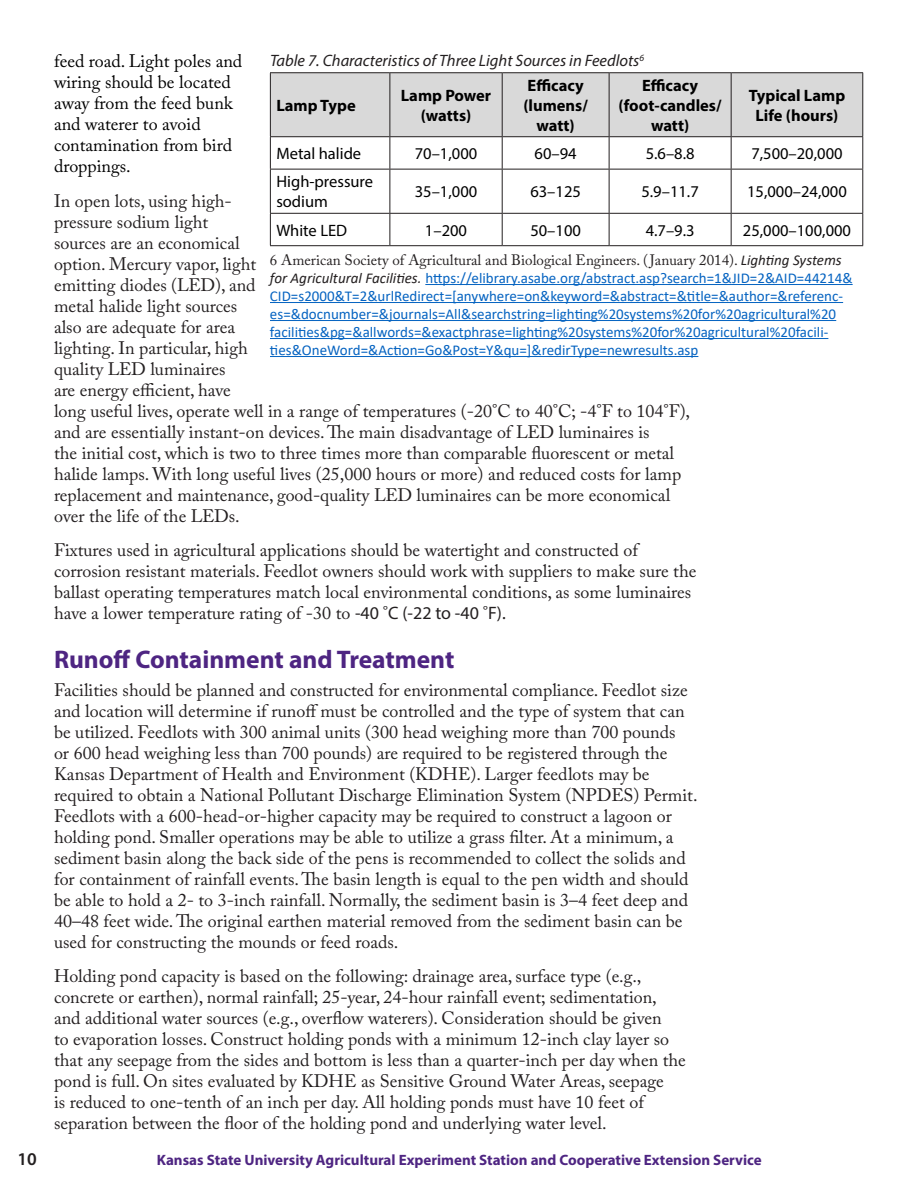
<style>
.page{position:relative;width:918px;height:1188px;background:#fff}
.page>*{position:absolute;margin:0;border:0;box-sizing:border-box;transform-origin:0 0}
.Header_1{font:700 25.5px "Myriad Pro";color:#4e2582}
.Body_text{font:18px/21px "Adobe Caslon Pro";color:#231f20}
.Body_text-2{font:18px/21px "Adobe Caslon Pro";color:#000}
.t1{font:600 18px "Myriad Pro";color:#231f20}
.t2{font:16.5px/19.8px "Myriad Pro";color:#000}
.t3{font:700 16.5px/19.8px "Myriad Pro";color:#000;text-align:center}
.table_heading{font:italic 16.5px "Myriad Pro";color:#231f20}
.footnote_text{font:15px/18px "Calibri";color:#0563c1}
.t4{font:700 15px "Myriad Pro";color:#4e2582}
.s1{font-family:"Myriad Pro"}
.s2{font-family:"Adobe Caslon Pro";color:#231f20}
.s3{font-style:italic;color:#231f20}
</style>
<div class="page">
<hr style="left:425px;top:284px;width:428px;height:1px;background:#0563c1">
<hr style="left:270px;top:302px;width:573px;height:1px;background:#0563c1">
<hr style="left:270px;top:320px;width:566px;height:1px;background:#0563c1">
<hr style="left:270px;top:338px;width:558px;height:1px;background:#0563c1">
<hr style="left:270px;top:356px;width:428px;height:1px;background:#0563c1">
<div style="left:271px;top:73px;width:591px;height:63px;background:#d9d9d9"></div>
<hr style="left:270px;top:72px;width:120px;height:1px;background:#231f20">
<hr style="left:270px;top:73px;width:1px;height:63px;background:#231f20">
<hr style="left:390px;top:72px;width:112px;height:1px;background:#231f20">
<hr style="left:390px;top:73px;width:1px;height:63px;background:#231f20">
<hr style="left:502px;top:72px;width:107px;height:1px;background:#231f20">
<hr style="left:502px;top:73px;width:1px;height:63px;background:#231f20">
<hr style="left:609px;top:72px;width:122px;height:1px;background:#231f20">
<hr style="left:609px;top:73px;width:1px;height:63px;background:#231f20">
<hr style="left:731px;top:72px;width:132px;height:1px;background:#231f20">
<hr style="left:731px;top:73px;width:1px;height:63px;background:#231f20">
<hr style="left:862px;top:73px;width:1px;height:63px;background:#231f20">
<hr style="left:270px;top:136px;width:120px;height:1px;background:#231f20">
<hr style="left:270px;top:137px;width:1px;height:32px;background:#231f20">
<hr style="left:390px;top:136px;width:112px;height:1px;background:#231f20">
<hr style="left:390px;top:137px;width:1px;height:32px;background:#231f20">
<hr style="left:502px;top:136px;width:107px;height:1px;background:#231f20">
<hr style="left:502px;top:137px;width:1px;height:32px;background:#231f20">
<hr style="left:609px;top:136px;width:122px;height:1px;background:#231f20">
<hr style="left:609px;top:137px;width:1px;height:32px;background:#231f20">
<hr style="left:731px;top:136px;width:132px;height:1px;background:#231f20">
<hr style="left:731px;top:137px;width:1px;height:32px;background:#231f20">
<hr style="left:862px;top:137px;width:1px;height:32px;background:#231f20">
<hr style="left:270px;top:169px;width:120px;height:1px;background:#231f20">
<hr style="left:270px;top:170px;width:1px;height:43px;background:#231f20">
<hr style="left:390px;top:169px;width:112px;height:1px;background:#231f20">
<hr style="left:390px;top:170px;width:1px;height:43px;background:#231f20">
<hr style="left:502px;top:169px;width:107px;height:1px;background:#231f20">
<hr style="left:502px;top:170px;width:1px;height:43px;background:#231f20">
<hr style="left:609px;top:169px;width:122px;height:1px;background:#231f20">
<hr style="left:609px;top:170px;width:1px;height:43px;background:#231f20">
<hr style="left:731px;top:169px;width:132px;height:1px;background:#231f20">
<hr style="left:731px;top:170px;width:1px;height:43px;background:#231f20">
<hr style="left:862px;top:170px;width:1px;height:43px;background:#231f20">
<hr style="left:270px;top:213px;width:120px;height:1px;background:#231f20">
<hr style="left:270px;top:214px;width:1px;height:31px;background:#231f20">
<hr style="left:390px;top:213px;width:112px;height:1px;background:#231f20">
<hr style="left:390px;top:214px;width:1px;height:31px;background:#231f20">
<hr style="left:502px;top:213px;width:107px;height:1px;background:#231f20">
<hr style="left:502px;top:214px;width:1px;height:31px;background:#231f20">
<hr style="left:609px;top:213px;width:122px;height:1px;background:#231f20">
<hr style="left:609px;top:214px;width:1px;height:31px;background:#231f20">
<hr style="left:731px;top:213px;width:132px;height:1px;background:#231f20">
<hr style="left:731px;top:214px;width:1px;height:31px;background:#231f20">
<hr style="left:862px;top:214px;width:1px;height:31px;background:#231f20">
<hr style="left:270px;top:245px;width:120px;height:1px;background:#231f20">
<hr style="left:390px;top:245px;width:112px;height:1px;background:#231f20">
<hr style="left:502px;top:245px;width:107px;height:1px;background:#231f20">
<hr style="left:609px;top:245px;width:122px;height:1px;background:#231f20">
<hr style="left:731px;top:245px;width:132px;height:1px;background:#231f20">
<p class="Body_text-2" style="left:54px;top:51px;width:190px">feed road. Light poles and wiring should be located away from the feed bunk and waterer to avoid contamination from bird droppings.</p>
<p class="Body_text" style="left:54px;top:190px;width:638px">In open lots, using high-<br>pressure sodium light<br>sources are an economical<br>option. Mercury vapor, light<br>emitting diodes (LED), and<br>metal halide light sources<br>also are adequate for area<br>lighting. In particular, high<br>quality LED luminaires<br>are energy efficient, have<br>long useful lives, operate well in a range of temperatures (-20°C to 40°C; -4°F to 104°F), and are essentially instant-on devices. The main disadvantage of LED luminaires is<br>the initial cost, which is two to three times more than comparable fluorescent or metal halide lamps. With long useful lives (25,000 hours or more) and reduced costs for lamp replacement and maintenance, good-quality LED luminaires can be more economical over the life of the LEDs.</p>
<p class="Body_text" style="left:54px;top:540px;width:644px">Fixtures used in agricultural applications should be watertight and constructed of corrosion resistant materials. Feedlot owners should work with suppliers to make sure the ballast operating temperatures match local environmental conditions, as some luminaires have a lower temperature rating of -30 to <span class="s1">-40</span> °<span class="s1">C (-22 to -40</span> °<span class="s1">F).</span></p>
<p class="Header_1" style="left:54px;top:643px;width:402px">Runoff Containment and Treatment</p>
<p class="Body_text" style="left:54px;top:679px;width:645px">Facilities should be planned and constructed for environmental compliance. Feedlot size and location will determine if runoff must be controlled and the type of system that can be utilized. Feedlots with 300 animal units (300 head weighing more than 700 pounds<br>or 600 head weighing less than 700 pounds) are required to be registered through the Kansas Department of Health and Environment (KDHE). Larger feedlots may be required to obtain a National Pollutant Discharge Elimination System (NPDES) Permit.<br>Feedlots with a 600-head-or-higher capacity may be required to construct a lagoon or holding pond. Smaller operations may be able to utilize a grass filter. At a minimum, a sediment basin along the back side of the pens is recommended to collect the solids and for containment of rainfall events. The basin length is equal to the pen width and should be able to hold a 2- to 3-inch rainfall. Normally, the sediment basin is 3–4 feet deep and 40–48 feet wide. The original earthen material removed from the sediment basin can be used for constructing the mounds or feed roads.</p>
<p class="Body_text" style="left:54px;top:966px;width:633px">Holding pond capacity is based on the following: drainage area, surface type (e.g., concrete or earthen), normal rainfall; 25-year, 24-hour rainfall event; sedimentation, and additional water sources (e.g., overflow waterers). Consideration should be given<br>to evaporation losses. Construct holding ponds with a minimum 12-inch clay layer so that any seepage from the sides and bottom is less than a quarter-inch per day when the pond is full. On sites evaluated by KDHE as Sensitive Ground Water Areas, seepage<br>is reduced to one-tenth of an inch per day. All holding ponds must have 10 feet of separation between the floor of the holding pond and underlying water level.</p>
<p class="table_heading" style="left:270px;top:51px;width:376px">Table 7. Characteristics of Three Light Sources in Feedlots<sup>6</sup></p>
<p class="t3" style="left:276px;top:95px;width:81px">Lamp Type</p>
<p class="t3" style="left:401px;top:85px;width:92px">Lamp Power (watts)</p>
<p class="t3" style="left:523px;top:75px;width:66px">Efficacy (lumens/ watt)</p>
<p class="t3" style="left:619px;top:75px;width:104px">Efficacy (foot-candles/ watt)</p>
<p class="t3" style="left:749px;top:85px;width:98px">Typical Lamp<br>Life (hours)</p>
<p class="t2" style="left:276px;top:143px;width:86px">Metal halide</p>
<p class="t2" style="left:415px;top:143px;width:64px">70–1,000</p>
<p class="t2" style="left:535px;top:143px;width:44px">60–94</p>
<p class="t2" style="left:646px;top:143px;width:50px">5.6–8.8</p>
<p class="t2" style="left:751px;top:143px;width:93px">7,500–20,000</p>
<p class="t2" style="left:276px;top:172px;width:98px">High-pressure sodium</p>
<p class="t2" style="left:415px;top:182px;width:64px">35–1,000</p>
<p class="t2" style="left:530px;top:182px;width:52px">63–125</p>
<p class="t2" style="left:641px;top:182px;width:59px">5.9–11.7</p>
<p class="t2" style="left:747px;top:182px;width:101px">15,000–24,000</p>
<p class="t2" style="left:276px;top:220px;width:72px">White LED</p>
<p class="t2" style="left:425px;top:220px;width:44px">1–200</p>
<p class="t2" style="left:530px;top:220px;width:52px">50–100</p>
<p class="t2" style="left:646px;top:220px;width:50px">4.7–9.3</p>
<p class="t2" style="left:743px;top:220px;width:110px">25,000–100,000</p>
<p class="footnote_text" style="left:270px;top:250px;width:584px"><span class="s2">6 American Society of Agricultural and Biological Engineers. ( January 2014).</span> <span class="s3">Lighting Systems for Agricultural Facilities.</span> https://elibrary.asabe.org/abstract.asp?search=1&amp;JID=2&amp;AID=44214&amp; CID=s2000&amp;T=2&amp;urlRedirect=[anywhere=on&amp;keyword=&amp;abstract=&amp;title=&amp;author=&amp;referenc&shy;es=&amp;docnumber=&amp;journals=All&amp;searchstring=lighting%20systems%20for%20agricultural%20 facilities&amp;pg=&amp;allwords=&amp;exactphrase=lighting%20systems%20for%20agricultural%20facili&shy;ties&amp;OneWord=&amp;Action=Go&amp;Post=Y&amp;qu=]&amp;redirType=newresults.asp</p>
<p class="t1" style="left:18px;top:1147px;width:21px">10</p>
<p class="t4" style="left:157px;top:1150px;width:607px">Kansas State University Agricultural Experiment Station and Cooperative Extension Service</p>
</div>
